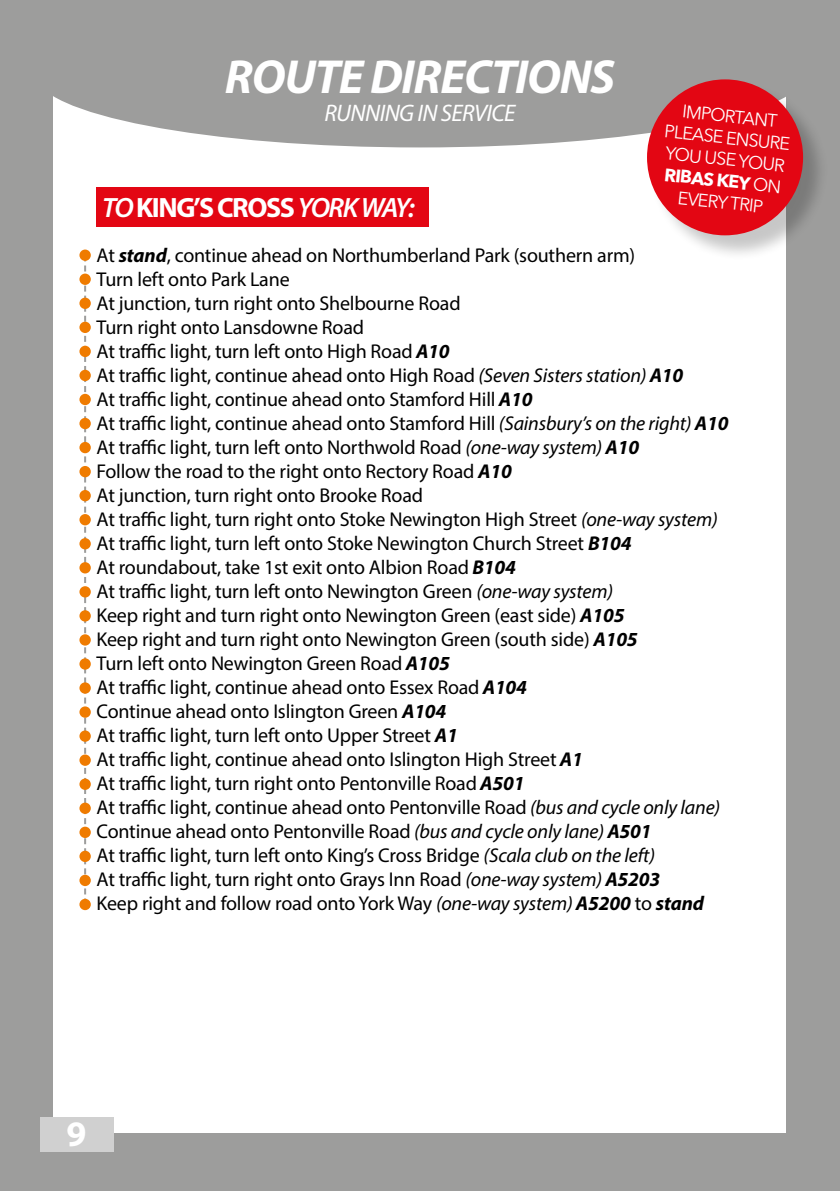
<style>
.page{position:relative;width:840px;height:1191px;background:#fff}
.page>*{position:absolute;margin:0;border:0;box-sizing:border-box;transform-origin:0 0}
.t1{font:italic 700 48px "Myriad Pro";letter-spacing:-.025em;color:#fff}
.t2{font:700 36px "Myriad Pro";color:#fff}
.t3{font:700 28px "Myriad Pro";letter-spacing:-.05em;color:#fff}
.t4{font:italic 24px "Myriad Pro";letter-spacing:-.025em;color:#fff}
.t5{font:20px/24px "Myriad Pro";letter-spacing:-.01em;color:#000}
.t6{font:18px/21.6px "Avenir Next LT Pro";color:#fff;text-align:center}
.s1{font-weight:600;font-style:italic}
.s2{font-weight:700}
.s3{font-weight:700;font-style:italic}
.s4{font-style:italic}
</style>
<div class="page">
<div style="left:0;top:0;width:839px;height:1191px;background:#9d9d9c"></div>
<div style="left:54px;top:58px;width:731px;height:1074px;background:#fff"></div>
<svg style="left:84px;top:261px;width:2px;height:634px"></svg>
<div style="left:79px;top:249px;width:12px;height:12px;background:#ef7b00;border-radius:50%"></div>
<div style="left:79px;top:273px;width:12px;height:12px;background:#ef7b00;border-radius:50%"></div>
<div style="left:79px;top:298px;width:12px;height:11px;background:#ef7b00;border-radius:50%"></div>
<div style="left:79px;top:322px;width:12px;height:11px;background:#ef7b00;border-radius:50%"></div>
<div style="left:79px;top:346px;width:12px;height:11px;background:#ef7b00;border-radius:50%"></div>
<div style="left:79px;top:370px;width:12px;height:11px;background:#ef7b00;border-radius:50%"></div>
<div style="left:79px;top:394px;width:12px;height:11px;background:#ef7b00;border-radius:50%"></div>
<div style="left:79px;top:418px;width:12px;height:11px;background:#ef7b00;border-radius:50%"></div>
<div style="left:79px;top:442px;width:12px;height:11px;background:#ef7b00;border-radius:50%"></div>
<div style="left:79px;top:466px;width:12px;height:11px;background:#ef7b00;border-radius:50%"></div>
<div style="left:79px;top:490px;width:12px;height:11px;background:#ef7b00;border-radius:50%"></div>
<div style="left:79px;top:514px;width:12px;height:11px;background:#ef7b00;border-radius:50%"></div>
<div style="left:79px;top:538px;width:12px;height:11px;background:#ef7b00;border-radius:50%"></div>
<div style="left:79px;top:562px;width:12px;height:11px;background:#ef7b00;border-radius:50%"></div>
<div style="left:79px;top:586px;width:12px;height:11px;background:#ef7b00;border-radius:50%"></div>
<div style="left:79px;top:610px;width:12px;height:11px;background:#ef7b00;border-radius:50%"></div>
<div style="left:79px;top:634px;width:12px;height:11px;background:#ef7b00;border-radius:50%"></div>
<div style="left:79px;top:658px;width:12px;height:11px;background:#ef7b00;border-radius:50%"></div>
<div style="left:79px;top:682px;width:12px;height:11px;background:#ef7b00;border-radius:50%"></div>
<div style="left:79px;top:706px;width:12px;height:12px;background:#ef7b00;border-radius:50%"></div>
<div style="left:79px;top:730px;width:12px;height:12px;background:#ef7b00;border-radius:50%"></div>
<div style="left:79px;top:754px;width:12px;height:12px;background:#ef7b00;border-radius:50%"></div>
<div style="left:35px;top:0;width:769px;height:147px;background:#9d9d9c;border-radius:50%"></div>
<div style="left:40px;top:1117px;width:73px;height:34px;background:#d0d0d0"></div>
<div style="left:648px;top:82px;width:180px;height:180px;background:#000;opacity:.22"></div>
<div style="left:646px;top:79px;width:156px;height:156px;background:#e30613;border-radius:50%"></div>
<div style="left:96px;top:187px;width:332px;height:40px;background:#e30613"></div>
<div style="left:79px;top:778px;width:12px;height:12px;background:#ef7b00;border-radius:50%"></div>
<div style="left:79px;top:802px;width:12px;height:12px;background:#ef7b00;border-radius:50%"></div>
<div style="left:79px;top:826px;width:12px;height:12px;background:#ef7b00;border-radius:50%"></div>
<div style="left:79px;top:850px;width:12px;height:12px;background:#ef7b00;border-radius:50%"></div>
<svg style="left:79px;top:874px;width:12px;height:12px"></svg>
<svg style="left:79px;top:898px;width:12px;height:12px"></svg>
<h1 class="t1" style="left:225px;top:45px;width:391px">ROUTE DIRECTIONS</h1>
<p class="t4" style="left:324px;top:98px;width:192px">RUNNING IN SERVICE</p>
<h3 class="t3" style="left:102px;top:189px;width:314px"><span class="s1">TO</span> KING’S CROSS <span class="s1">YORK WAY:</span></h3>
<p class="t6" style="left:667px;top:99px;width:128px;rotate:6deg">IMPORTANT<br>PLEASE ENSURE<br>YOU USE YOUR<br><span class="s2">RIBAS KEY</span> ON<br>EVERY TRIP</p>
<p class="t5" style="left:96px;top:243px;width:633px">At <span class="s3">stand</span>, continue ahead on Northumberland Park (southern arm)<br>Turn left onto Park Lane<br>At junction, turn right onto Shelbourne Road<br>Turn right onto Lansdowne Road<br>At traffic light, turn left onto High Road <span class="s3">A10<br></span>At traffic light, continue ahead onto High Road <span class="s4">(Seven Sisters station)</span> <span class="s3">A10<br></span>At traffic light, continue ahead onto Stamford Hill <span class="s3">A10<br></span>At traffic light, continue ahead onto Stamford Hill <span class="s4">(Sainsbury’s on the right)</span> <span class="s3">A10<br></span>At traffic light, turn left onto Northwold Road <span class="s4">(one-way system)</span> <span class="s3">A10<br></span>Follow the road to the right onto Rectory Road <span class="s3">A10<br></span>At junction, turn right onto Brooke Road<br>At traffic light, turn right onto Stoke Newington High Street <span class="s4">(one-way system)<br></span>At traffic light, turn left onto Stoke Newington Church Street <span class="s3">B104<br></span>At roundabout, take 1st exit onto Albion Road <span class="s3">B104<br></span>At traffic light, turn left onto Newington Green <span class="s4">(one-way system)<br></span>Keep right and turn right onto Newington Green (east side) <span class="s3">A105<br></span>Keep right and turn right onto Newington Green (south side) <span class="s3">A105<br></span>Turn left onto Newington Green Road <span class="s3">A105<br></span>At traffic light, continue ahead onto Essex Road <span class="s3">A104<br></span>Continue ahead onto Islington Green <span class="s3">A104<br></span>At traffic light, turn left onto Upper Street <span class="s3">A1<br></span>At traffic light, continue ahead onto Islington High Street <span class="s3">A1<br></span>At traffic light, turn right onto Pentonville Road <span class="s3">A501<br></span>At traffic light, continue ahead onto Pentonville Road <span class="s4">(bus and cycle only lane)<br></span>Continue ahead onto Pentonville Road <span class="s4">(bus and cycle only lane)</span> <span class="s3">A501<br></span>At traffic light, turn left onto King’s Cross Bridge <span class="s4">(Scala club on the left)<br></span>At traffic light, turn right onto Grays Inn Road <span class="s4">(one-way system)</span> <span class="s3">A5203<br></span>Keep right and follow road onto York Way <span class="s4">(one-way system)</span> <span class="s3">A5200</span> to <span class="s3">stand</span></p>
<h2 class="t2" style="left:67px;top:1110px;width:21px">9</h2>
</div>
